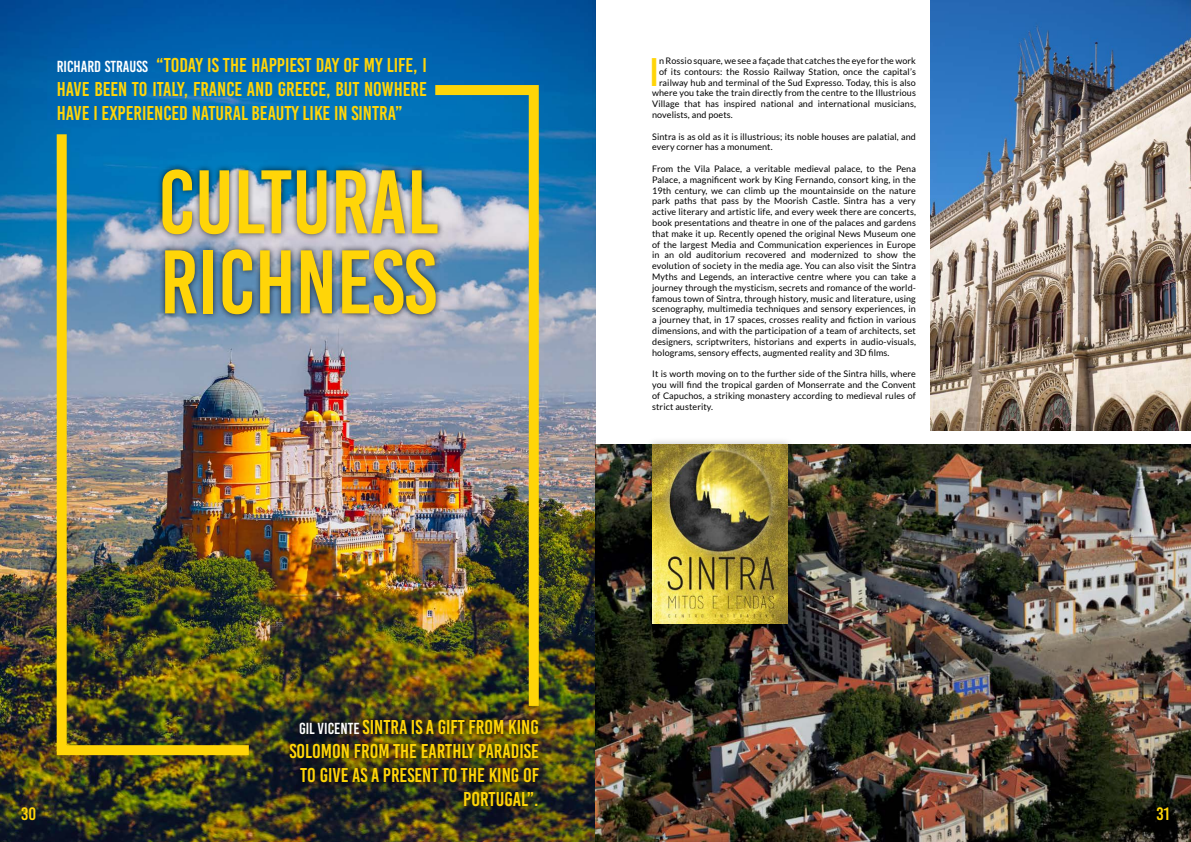
<style>
.page{position:relative;width:1191px;height:842px;background:#fff}
.page>*{position:absolute;margin:0;border:0;box-sizing:border-box;transform-origin:0 0}
.t1{font:90px/80px "Bebas Kai";color:#ffd508}
.t2{font:39.9px "Bebas Kai";color:#ffd508}
.t3{font:20px/24px "Bebas Kai";color:#ffd508;text-align:justify}
.t4{font:18px "Bebas Kai";color:#ffd508}
.t5{font:9px/10.8px "Lato";letter-spacing:.01em;color:#000;text-align:justify}
.s1{font-size:16px;color:#fff}
</style>
<div class="page">
<img style="left:0;top:0;width:595px;height:842px">
<img style="left:282px;top:712px;width:264px;height:102px">
<img style="left:425px;top:80px;width:119px;height:636px">
<img style="left:52px;top:124px;width:207px;height:636px">
<div style="left:156px;top:163px;width:288px;height:158px;background:#000;opacity:.75"></div>
<img style="left:930px;top:0;width:261px;height:431px">
<img style="left:595px;top:445px;width:596px;height:397px">
<div style="left:644px;top:437px;width:151px;height:194px;background:#000;opacity:.25"></div>
<img style="left:652px;top:445px;width:135px;height:178px">
<h3 class="t3" style="left:57px;top:53px;width:371px"><span class="s1">RICHARD STRAUSS</span> “TODAY IS THE HAPPIEST DAY OF MY LIFE, I HAVE BEEN TO ITALY, FRANCE AND GREECE, BUT NOWHERE HAVE I EXPERIENCED NATURAL BEAUTY LIKE IN SINTRA”</h3>
<h1 class="t1" style="left:158px;top:163px;width:282px">CULTURAL<br>RICHNESS</h1>
<h2 class="t2" style="left:650px;top:50px;width:10px">I</h2>
<p class="t5" style="left:659px;top:55px;width:258px">n Rossio square, we see a façade that catches the eye for the work</p>
<p class="t5" style="left:659px;top:66px;width:258px">of its contours: the Rossio Railway Station, once the capital’s</p>
<p class="t5" style="left:659px;top:77px;width:258px">railway hub and terminal of the Sud Expresso. Today, this is also</p>
<p class="t5" style="left:652px;top:88px;width:265px">where you take the train directly from the centre to the Illustrious</p>
<p class="t5" style="left:652px;top:98px;width:265px">Village that has inspired national and international musicians,</p>
<p class="t5" style="left:652px;top:109px;width:82px">novelists, and poets.</p>
<p class="t5" style="left:652px;top:131px;width:265px">Sintra is as old as it is illustrious; its noble houses are palatial, and every corner has a monument.</p>
<p class="t5" style="left:652px;top:163px;width:265px">From the Vila Palace, a veritable medieval palace, to the Pena Palace, a magnificent work by King Fernando, consort king, in the 19th century, we can climb up the mountainside on the nature park paths that pass by the Moorish Castle. Sintra has a very active literary and artistic life, and every week there are concerts, book presentations and theatre in one of the palaces and gardens that make it up. Recently opened the original News Museum one of the largest Media and Communication experiences in Europe in an old auditorium recovered and modernized to show the evolution of society in the media age. You can also visit the Sintra Myths and Legends, an interactive centre where you can take a journey through the mysticism, secrets and romance of the world&shy;famous town of Sintra, through history, music and literature, using scenography, multimedia techniques and sensory experiences, in a journey that, in 17 spaces, crosses reality and fiction in various dimensions, and with the participation of a team of architects, set designers, scriptwriters, historians and experts in audio-visuals, holograms, sensory effects, augmented reality and 3D films.</p>
<p class="t5" style="left:652px;top:368px;width:265px">It is worth moving on to the further side of the Sintra hills, where you will find the tropical garden of Monserrate and the Convent of Capuchos, a striking monastery according to medieval rules of strict austerity.</p>
<h3 class="t4" style="left:21px;top:804px;width:17px">30</h3>
<h3 class="t3" style="left:289px;top:716px;width:251px;text-align:right"><span class="s1">GIL VICENTE</span> SINTRA IS A GIFT FROM KING<br>SOLOMON FROM THE EARTHLY PARADISE<br>TO GIVE AS A PRESENT TO THE KING OF<br>PORTUGAL”.</h3>
<h3 class="t4" style="left:1156px;top:804px;width:15px">31</h3>
</div>
